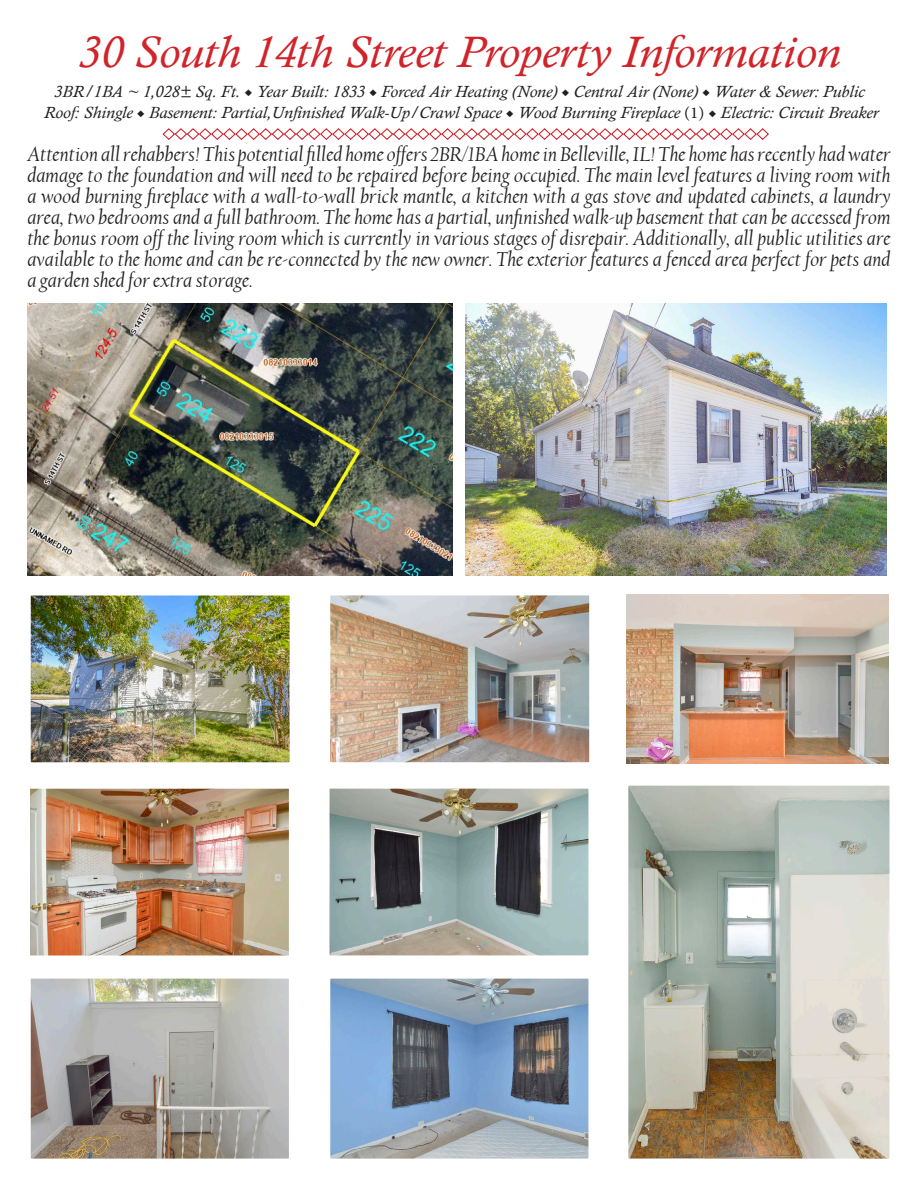
<style>
.page{position:relative;width:918px;height:1188px;background:#fff}
.page>*{position:absolute;margin:0;border:0;box-sizing:border-box;transform-origin:0 0}
.t1{font:italic 45px "Calisto";color:#d1232a;scale:1.05 1}
.t2{font:italic 21px/21px "Californian FB";color:#231f20;text-align:justify}
.t3{font:italic 16.5px "Calisto";color:#231f20;scale:1.05 1}
.s1{font-family:"Minion Pro";font-style:normal}
</style>
<div class="page">
<svg style="left:162px;top:128px;width:607px;height:12px"></svg>
<img style="left:31px;top:790px;width:257px;height:164px">
<div style="left:27px;top:786px;width:265px;height:172px;border:3px solid #fff"></div>
<img style="left:331px;top:790px;width:256px;height:164px">
<div style="left:327px;top:786px;width:264px;height:172px;border:3px solid #fff"></div>
<img style="left:331px;top:980px;width:256px;height:178px">
<div style="left:327px;top:976px;width:264px;height:186px;border:3px solid #fff"></div>
<img style="left:32px;top:596px;width:257px;height:165px">
<div style="left:28px;top:592px;width:265px;height:173px;border:3px solid #fff"></div>
<img style="left:331px;top:596px;width:257px;height:165px">
<div style="left:327px;top:592px;width:265px;height:173px;border:3px solid #fff"></div>
<img style="left:627px;top:594px;width:262px;height:170px">
<img style="left:27px;top:303px;width:425px;height:273px">
<img style="left:32px;top:980px;width:256px;height:178px">
<div style="left:28px;top:976px;width:264px;height:186px;border:3px solid #fff"></div>
<img style="left:629px;top:787px;width:259px;height:371px">
<div style="left:625px;top:783px;width:267px;height:379px;border:3px solid #fff"></div>
<img style="left:466px;top:303px;width:421px;height:273px">
<p class="t1" style="left:78px;top:26px;width:728px">30 South 14th Street Property Information</p>
<p class="t3" style="left:54px;top:82px;width:773px">3BR/1BA ~ 1,028± Sq. Ft. <span class="s1">◆</span> Year Built: 1833 <span class="s1">◆</span> Forced Air Heating (None) <span class="s1">◆</span> Central Air (None) <span class="s1">◆</span> Water &amp; Sewer: Public</p>
<p class="t3" style="left:44px;top:103px;width:796px">Roof: Shingle <span class="s1">◆</span> Basement: Partial,Unfinished Walk-Up/Crawl Space <span class="s1">◆</span> Wood Burning Fireplace <span class="s1">(1) ◆</span> Electric: Circuit Breaker</p>
<p class="t2" style="left:27px;top:144px;width:865px">Attention all rehabbers! This potential filled home offers 2BR/1BA home in Belleville, IL! The home has recently had water damage to the foundation and will need to be repaired before being occupied. The main level features a living room with a wood burning fireplace with a wall-to-wall brick mantle, a kitchen with a gas stove and updated cabinets, a laundry area, two bedrooms and a full bathroom. The home has a partial, unfinished walk-up basement that can be accessed from the bonus room off the living room which is currently in various stages of disrepair. Additionally, all public utilities are available to the home and can be re-connected by the new owner. The exterior features a fenced area perfect for pets and a garden shed for extra storage.</p>
</div>
